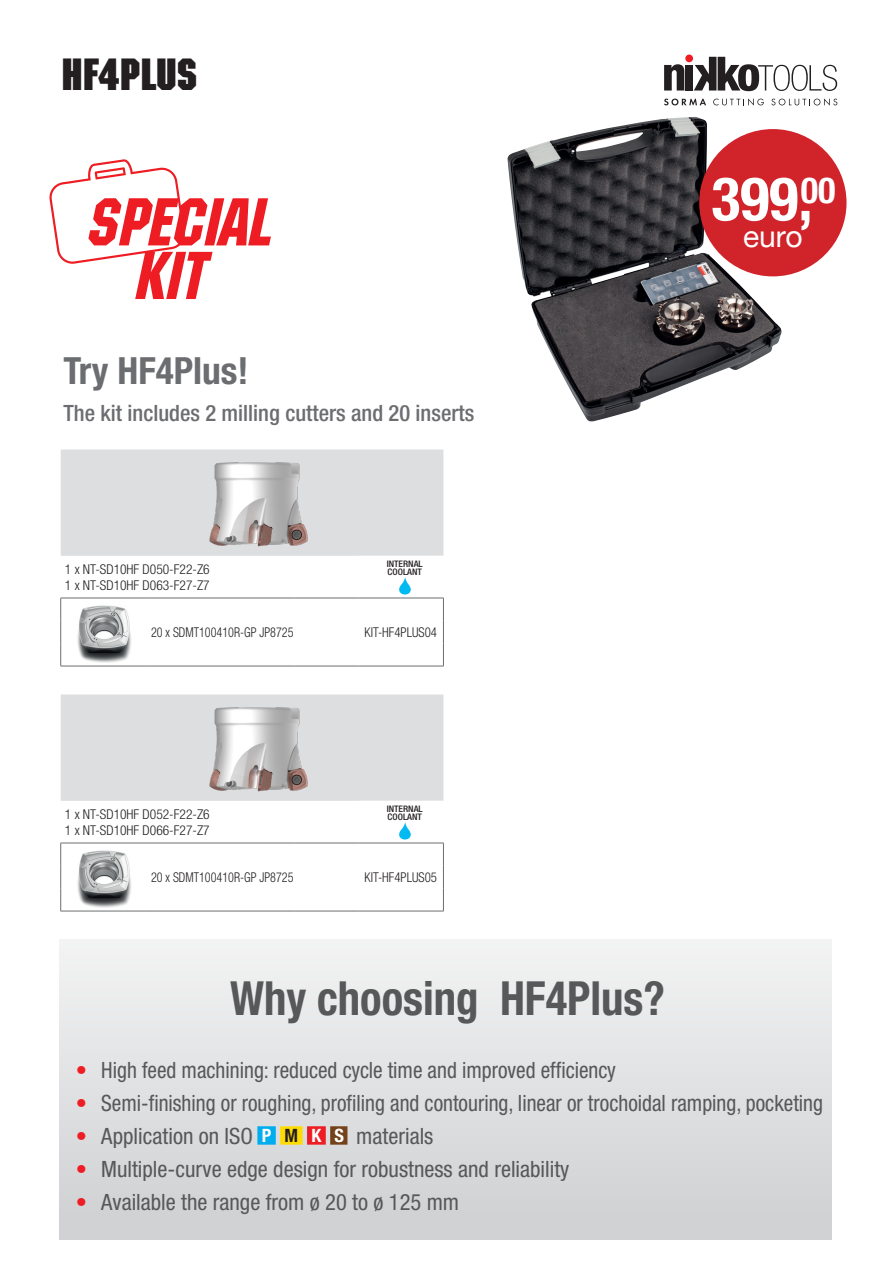
<style>
.page{position:relative;width:893px;height:1263px;background:#fff}
.page>*{position:absolute;margin:0;border:0;box-sizing:border-box;transform-origin:0 0}
.t1{font:italic 67.35px "Machine ITC";color:#ee1d23}
.t2{font:700 condensed 60.3px "Helvetica Neue LTW1 G";color:#fff}
.t3{font:700 condensed 47.1px "Helvetica Neue LT Pro";color:#57585a;scale:.95 1}
.t4{font:700 45px "Machine ITC";color:#231f20}
.t5{font:700 condensed 37.5px "Helvetica Neue LT Pro";color:#6c6d70}
.t6{font:30px "Helvetica Neue LTW1 G";color:#fff}
.TITOLO{font:condensed 22.5px "Helvetica Neue LT Pro";color:#57585a;scale:.95 1}
.TITOLO-2{font:condensed 22.5px "Helvetica Neue LT Pro";color:#57585a}
.t7{font:500 condensed 22.5px "Helvetica Neue LT Pro";color:#6c6d70}
.NSP_ISO{font:700 condensed 18.45px "Helvetica Neue LT Pro";color:#fff}
.t8{font:300 condensed 13.5px "Helvetica Neue LT Pro";color:#231f20}
.t9{font:300 condensed 13.5px "Helvetica Neue LT Pro";color:#231f20;scale:.9 1}
.t10{font:300 condensed 13.5px "Helvetica Neue LT Pro";color:#231f20;scale:.95 1}
.t11{font:500 condensed 9px/8.6px "Helvetica Neue LT Pro";color:#231f20;scale:1.05 1}
.s1{color:#ee1d23}
.s2{color:#231f20}
</style>
<div class="page">
<svg style="left:49px;top:159px;width:136px;height:105px"></svg>
<img style="left:507px;top:117px;width:233px;height:305px">
<div style="left:699px;top:129px;width:147px;height:147px;background:#d1232a;border-radius:50%"></div>
<div style="left:60px;top:939px;width:772px;height:301px;background:linear-gradient(to bottom,#f3f3f4,#cecfd2)"></div>
<div style="left:257px;top:1126px;width:19px;height:19px;background:#00aeef"></div>
<div style="left:280px;top:1126px;width:23px;height:19px;background:#ffdc01"></div>
<div style="left:307px;top:1126px;width:19px;height:19px;background:#ee1d23"></div>
<div style="left:330px;top:1126px;width:17px;height:19px;background:#744218"></div>
<div style="left:685px;top:54px;width:8px;height:8px;background:#ee1d23;border-radius:50%"></div>
<svg style="left:664px;top:64px;width:20px;height:27px"></svg>
<div style="left:685px;top:65px;width:8px;height:26px;background:#231f20"></div>
<svg style="left:694px;top:57px;width:143px;height:34px"></svg>
<svg style="left:664px;top:99px;width:42px;height:6px"></svg>
<svg style="left:713px;top:98px;width:51px;height:8px"></svg>
<svg style="left:771px;top:98px;width:66px;height:8px"></svg>
<hr style="left:61px;top:666px;width:85px;height:1px;background:#6c6d70">
<hr style="left:146px;top:666px;width:149px;height:1px;background:#6c6d70">
<svg style="left:60px;top:449px;width:384px;height:217px"></svg>
<hr style="left:295px;top:666px;width:63px;height:1px;background:#6c6d70">
<hr style="left:358px;top:666px;width:86px;height:1px;background:#6c6d70">
<img style="left:64px;top:600px;width:78px;height:64px">
<hr style="left:61px;top:911px;width:85px;height:1px;background:#6c6d70">
<hr style="left:146px;top:911px;width:149px;height:1px;background:#6c6d70">
<svg style="left:60px;top:694px;width:384px;height:217px"></svg>
<hr style="left:295px;top:911px;width:63px;height:1px;background:#6c6d70">
<hr style="left:358px;top:911px;width:86px;height:1px;background:#6c6d70">
<img style="left:64px;top:845px;width:78px;height:64px">
<p class="t4" style="left:61px;top:48px;width:138px">HF4PLUS</p>
<p class="t1" style="left:84px;top:182px;width:204px">SPECIAL</p>
<p class="t1" style="left:132px;top:236px;width:89px">KIT</p>
<p class="t5" style="left:63px;top:348px;width:187px">Try HF4Plus!</p>
<p class="t7" style="left:63px;top:400px;width:412px">The kit includes 2 milling cutters and 20 inserts</p>
<p class="t8" style="left:65px;top:561px;width:146px">1 x NT-SD10HF D050-F22-Z6</p>
<p class="t8" style="left:65px;top:577px;width:146px">1 x NT-SD10HF D063-F27-Z7</p>
<p class="t11" style="left:387px;top:559px;width:36px">INTERNAL<br>COOLANT</p>
<p class="t9" style="left:151px;top:624px;width:160px">20 x SDMT100410R-GP JP8725</p>
<p class="t10" style="left:365px;top:624px;width:78px">KIT-HF4PLUS04</p>
<p class="t8" style="left:65px;top:806px;width:146px">1 x NT-SD10HF D052-F22-Z6</p>
<p class="t8" style="left:65px;top:822px;width:146px">1 x NT-SD10HF D066-F27-Z7</p>
<p class="t11" style="left:387px;top:804px;width:36px">INTERNAL<br>COOLANT</p>
<p class="t9" style="left:151px;top:869px;width:160px">20 x SDMT100410R-GP JP8725</p>
<p class="t10" style="left:365px;top:869px;width:78px">KIT-HF4PLUS05</p>
<p class="t2" style="left:711px;top:163px;width:126px">399,<sup>00</sup></p>
<p class="t6" style="left:743px;top:218px;width:61px">euro</p>
<p class="t3" style="left:230px;top:970px;width:459px">Why choosing HF4Plus?</p>
<p class="TITOLO" style="left:76px;top:1057px;width:570px"><span class="s1">•</span> High feed machining: reduced cycle time and improved efficiency</p>
<p class="TITOLO" style="left:76px;top:1090px;width:788px"><span class="s1">•</span> Semi-finishing or roughing, profiling and contouring, linear or trochoidal ramping, pocketing</p>
<p class="TITOLO-2" style="left:76px;top:1123px;width:179px"><span class="s1">•</span> Application on ISO</p>
<p class="NSP_ISO" style="left:262px;top:1124px;width:84px">P <span class="s2">M</span> K S</p>
<p class="TITOLO-2" style="left:356px;top:1123px;width:79px">materials</p>
<p class="TITOLO-2" style="left:76px;top:1156px;width:495px"><span class="s1">•</span> Multiple-curve edge design for robustness and reliability</p>
<p class="TITOLO-2" style="left:76px;top:1189px;width:385px"><span class="s1">•</span> Available the range from ø 20 to ø 125 mm</p>
</div>
